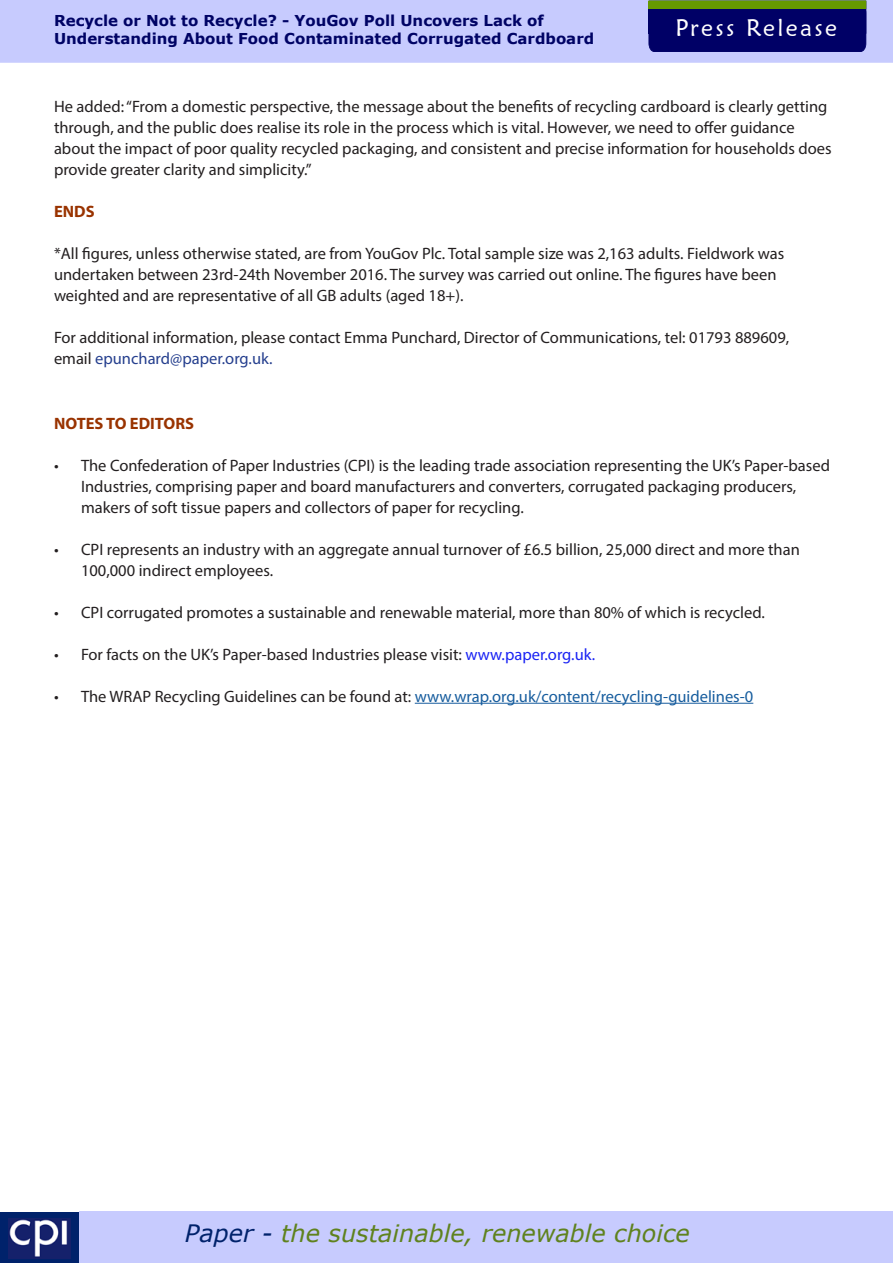
<style>
.page{position:relative;width:893px;height:1263px;background:#fff}
.page>*{position:absolute;margin:0;border:0;box-sizing:border-box;transform-origin:0 0}
.t1{font:italic 24px "Verdana";color:#5f821e}
.t2{font:24px "Maiandra GD";letter-spacing:.1em;color:#fff}
.t3{font:16.5px/21px "Myriad Pro";color:#231f20}
.t4{font:16.5px "Myriad Pro";color:#175d9e}
.t5{font:700 16.5px "Myriad Pro";color:#930}
.t6{font:700 15px/18px "Verdana";color:#000365}
.s1{color:#253f8e}
.s2{color:#1a23f4}
.s3{color:#231f20}
.s4{color:#00226b}
</style>
<div class="page">
<div style="left:0;top:0;width:893px;height:63px;background:#c7cbfe"></div>
<div style="left:0;top:1211px;width:81px;height:52px;background:#00226b"></div>
<img style="left:9px;top:1219px;width:62px;height:40px">
<div style="left:80px;top:1211px;width:813px;height:52px;background:#c7cbfe"></div>
<div style="left:648px;top:0;width:219px;height:53px;background:#006"></div>
<div style="left:649px;top:1px;width:217px;height:7px;background:#690"></div>
<div style="left:648px;top:1px;width:218px;height:8px;border:1px solid #690"></div>
<hr style="left:415px;top:703px;width:338px;height:1px;background:#175d9e">
<p class="t6" style="left:54px;top:11px;width:542px">Recycle or Not to Recycle? - YouGov Poll Uncovers Lack of<br>Understanding About Food Contaminated Corrugated Cardboard</p>
<h1 class="t2" style="left:675px;top:13px;width:163px">Press Release</h1>
<p class="t3" style="left:54px;top:96px;width:779px">He added: “From a domestic perspective, the message about the benefits of recycling cardboard is clearly getting through, and the public does realise its role in the process which is vital. However, we need to offer guidance about the impact of poor quality recycled packaging, and consistent and precise information for households does provide greater clarity and simplicity.”</p>
<p class="t5" style="left:54px;top:201px;width:42px">ENDS</p>
<p class="t3" style="left:54px;top:243px;width:732px">*All figures, unless otherwise stated, are from YouGov Plc. Total sample size was 2,163 adults. Fieldwork was undertaken between 23rd-24th November 2016. The survey was carried out online. The figures have been weighted and are representative of all GB adults (aged 18+).</p>
<p class="t3" style="left:54px;top:327px;width:737px">For additional information, please contact Emma Punchard, Director of Communications, tel: 01793 889609, email <span class="s1">epunchard@paper.org.uk.</span></p>
<p class="t5" style="left:54px;top:412px;width:142px">NOTES TO EDITORS</p>
<p class="t3" style="left:81px;top:454px;width:750px;text-indent:-27px">• The Confederation of Paper Industries (CPI) is the leading trade association representing the UK’s Paper-based<br>Industries, comprising paper and board manufacturers and converters, corrugated packaging producers, makers of soft tissue papers and collectors of paper for recycling.</p>
<p class="t3" style="left:81px;top:538px;width:720px;text-indent:-27px">• CPI represents an industry with an aggregate annual turnover of £6.5 billion, 25,000 direct and more than<br>100,000 indirect employees.</p>
<p class="t3" style="left:54px;top:601px;width:712px">• CPI corrugated promotes a sustainable and renewable material, more than 80% of which is recycled.</p>
<p class="t3" style="left:54px;top:643px;width:543px">• For facts on the UK’s Paper-based Industries please visit: <span class="s2">www.paper.org.uk.</span></p>
<p class="t4" style="left:54px;top:686px;width:701px"><span class="s3">• The WRAP Recycling Guidelines can be found at:</span> www.wrap.org.uk/content/recycling-guidelines-0</p>
<p class="t1" style="left:185px;top:1217px;width:506px"><span class="s4">Paper -</span> the sustainable, renewable choice</p>
</div>
